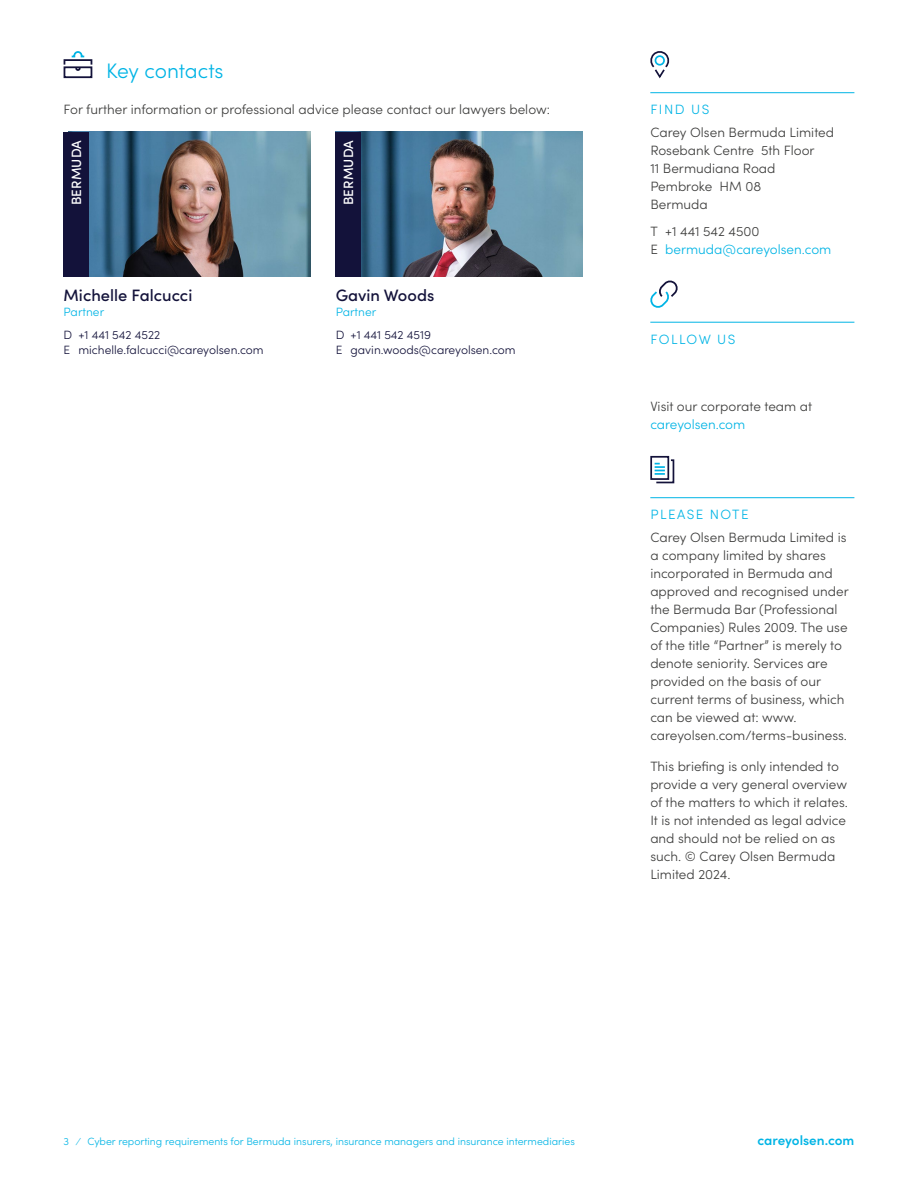
<style>
.page{position:relative;width:918px;height:1188px;background:#fff}
.page>*{position:absolute;margin:0;border:0;box-sizing:border-box;transform-origin:0 0}
.t1{font:300 21px "Sofia Pro";letter-spacing:-.005em;color:#00b4e5}
.t2{font:500 16.5px "Sofia Pro";color:#13123a}
.t3{font:300 13.5px/18px "Sofia Pro";color:#3c3c3b}
.t4{font:300 13.5px/18px "Sofia Pro";color:#00b4e5}
.t5{font:500 13.5px "Sofia Pro";letter-spacing:.01em;color:#fff}
.t6{font:600 13.5px "Sofia Pro";color:#00b4e5}
.t7{font:300 13.5px "Sofia Pro";letter-spacing:.11em;color:#00b4e5}
.t8{font:300 13.5px "Sofia Pro";letter-spacing:.105em;color:#00b4e5}
.t9{font:300 12px/15px "Sofia Pro";color:#13123a}
.t10{font:300 12px "Sofia Pro";color:#00b4e5}
.t11{font:300 10.5px "Sofia Pro";color:#00b4e5}
.s1{color:#3c3c3b}
</style>
<div class="page">
<svg style="left:63px;top:66px;width:30px;height:13px"></svg>
<svg style="left:71px;top:51px;width:14px;height:7px"></svg>
<div style="left:64px;top:59px;width:28px;height:7px;border:2px solid #13123a"></div>
<img style="left:89px;top:132px;width:221px;height:144px">
<img style="left:361px;top:132px;width:221px;height:144px">
<div style="left:64px;top:132px;width:25px;height:144px;background:#13123a"></div>
<div style="left:336px;top:132px;width:25px;height:144px;background:#13123a"></div>
<hr style="left:650px;top:92px;width:204px;height:1px;background:#00b4e5">
<hr style="left:650px;top:322px;width:204px;height:1px;background:#00b4e5">
<hr style="left:650px;top:497px;width:204px;height:1px;background:#00b4e5">
<svg style="left:650px;top:51px;width:20px;height:28px"></svg>
<div style="left:655px;top:55px;width:10px;height:11px;border:2px solid #00b4e5;border-radius:50%"></div>
<svg style="left:650px;top:280px;width:28px;height:28px"></svg>
<div style="left:650px;top:456px;width:19px;height:24px;border:2px solid #13123a"></div>
<svg style="left:655px;top:459px;width:20px;height:25px"></svg>
<h1 class="t1" style="left:106px;top:56px;width:119px">Key contacts</h1>
<p class="t3" style="left:64px;top:100px;width:488px">For further information or professional advice please contact our lawyers below:</p>
<p class="t5" style="left:66px;top:205px;width:67px;rotate:-90deg">BERMUDA</p>
<p class="t5" style="left:339px;top:205px;width:67px;rotate:-90deg">BERMUDA</p>
<p class="t2" style="left:64px;top:283px;width:130px">Michelle Falcucci</p>
<p class="t10" style="left:64px;top:303px;width:42px">Partner</p>
<p class="t9" style="left:64px;top:326px;width:202px">D +1 441 542 4522<br>E michelle.falcucci@careyolsen.com</p>
<p class="t2" style="left:336px;top:283px;width:100px">Gavin Woods</p>
<p class="t10" style="left:336px;top:303px;width:42px">Partner</p>
<p class="t9" style="left:336px;top:326px;width:181px">D +1 441 542 4519<br>E gavin.woods@careyolsen.com</p>
<p class="t4" style="left:650px;top:100px;width:60px">FIND US</p>
<p class="t3" style="left:650px;top:122px;width:185px">Carey Olsen Bermuda Limited<br>Rosebank Centre 5th Floor<br>11 Bermudiana Road<br>Pembroke HM 08<br>Bermuda</p>
<p class="t4" style="left:650px;top:221px;width:183px"><span class="s1">T +1 441 542 4500<br>E</span> bermuda@careyolsen.com</p>
<p class="t8" style="left:650px;top:329px;width:86px">FOLLOW US</p>
<p class="t3" style="left:650px;top:397px;width:163px">Visit our corporate team at</p>
<p class="t4" style="left:650px;top:415px;width:97px">careyolsen.com</p>
<p class="t7" style="left:650px;top:505px;width:100px">PLEASE NOTE</p>
<p class="t3" style="left:650px;top:527px;width:200px">Carey Olsen Bermuda Limited is a company limited by shares incorporated in Bermuda and approved and recognised under the Bermuda Bar (Professional<br>Companies) Rules 2009. The use of the title “Partner” is merely to denote seniority. Services are provided on the basis of our current terms of business, which can be viewed at: www. careyolsen.com/terms-business.</p>
<p class="t3" style="left:650px;top:757px;width:199px">This briefing is only intended to provide a very general overview of the matters to which it relates.<br>It is not intended as legal advice and should not be relied on as such. © Carey Olsen Bermuda<br>Limited 2024.</p>
<p class="t11" style="left:64px;top:1134px;width:513px">3 ⁄ Cyber reporting requirements for Bermuda insurers, insurance managers and insurance intermediaries</p>
<p class="t6" style="left:757px;top:1131px;width:98px">careyolsen.com</p>
</div>
